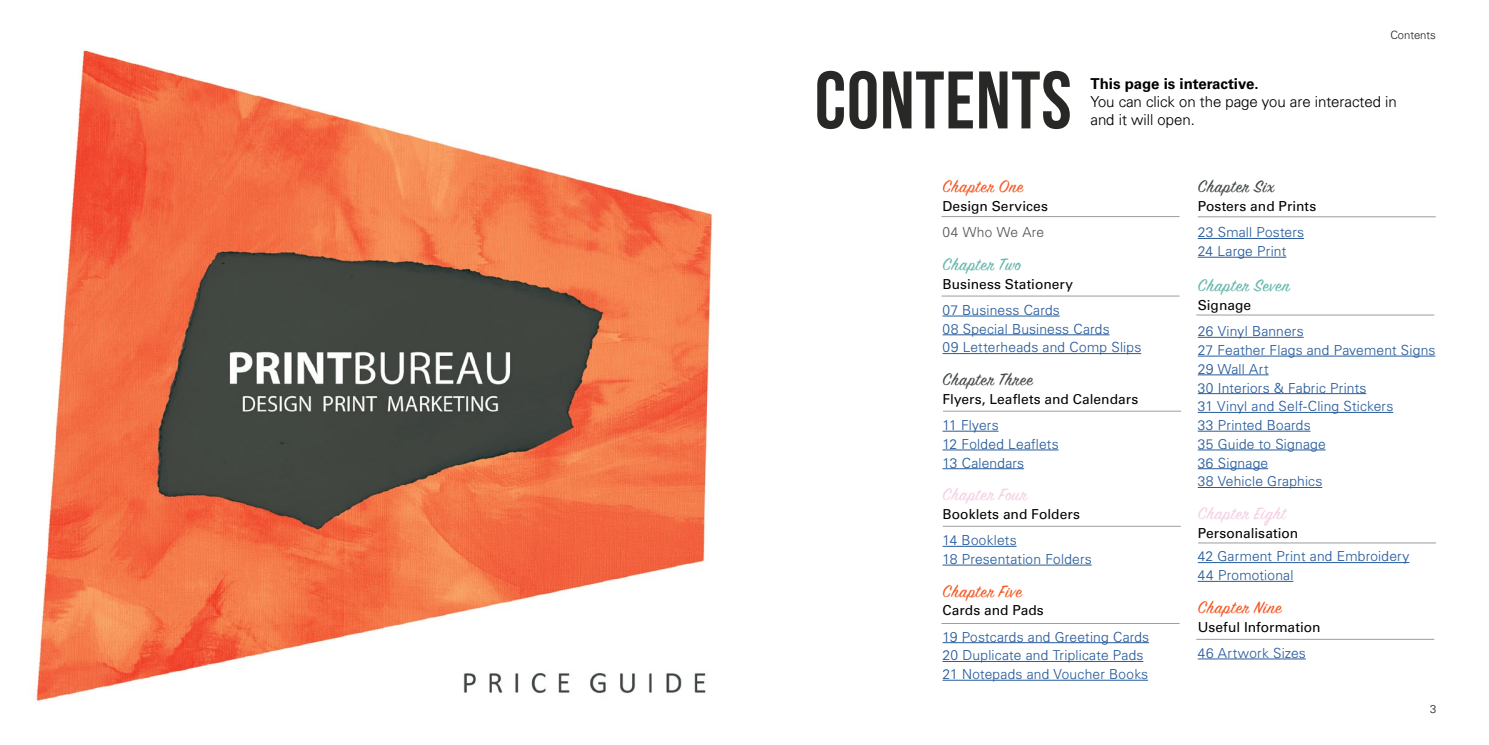
<style>
.page{position:relative;width:1489px;height:745px;background:#fff}
.page>*{position:absolute;margin:0;border:0;box-sizing:border-box;transform-origin:0 0}
.t1{font:81.25px "Bebas Neue";letter-spacing:.01em;color:#282827}
.t2{font:18.75px "Sign Painter House Script";letter-spacing:.035em;color:#f45722}
.t3{font:18.75px "Sign Painter House Script";letter-spacing:.035em;color:#f5d0e4}
.t4{font:18.75px "Sign Painter House Script";letter-spacing:.035em;color:#64b6ab}
.t5{font:18.75px "Sign Painter House Script";letter-spacing:.04em;color:#424843}
.t6{font:300 15px/18px "Univers";color:#000}
.t7{font:700 15px "Univers LT Std";color:#000}
.t8{font:300 13.75px/18.8px "Univers";letter-spacing:.02em;color:#275b9b}
.t9{font:13.75px "Univers LT Std";letter-spacing:.005em;color:#020203}
.t10{font:300 13.75px "Univers";letter-spacing:.025em;color:#575756}
.t11{font:300 11.25px "Univers";color:#282827}
</style>
<div class="page">
<hr style="left:942px;top:315px;width:117px;height:1px;background:#275b9b">
<hr style="left:942px;top:334px;width:167px;height:1px;background:#275b9b">
<hr style="left:942px;top:353px;width:199px;height:1px;background:#275b9b">
<hr style="left:942px;top:430px;width:56px;height:1px;background:#275b9b">
<hr style="left:942px;top:449px;width:116px;height:1px;background:#275b9b">
<hr style="left:942px;top:468px;width:82px;height:1px;background:#275b9b">
<hr style="left:942px;top:545px;width:74px;height:1px;background:#275b9b">
<hr style="left:942px;top:564px;width:149px;height:1px;background:#275b9b">
<hr style="left:942px;top:642px;width:207px;height:1px;background:#275b9b">
<hr style="left:942px;top:660px;width:201px;height:1px;background:#275b9b">
<hr style="left:942px;top:679px;width:205px;height:1px;background:#275b9b">
<hr style="left:1197px;top:238px;width:106px;height:1px;background:#275b9b">
<hr style="left:1197px;top:257px;width:89px;height:1px;background:#275b9b">
<hr style="left:1197px;top:337px;width:106px;height:1px;background:#275b9b">
<hr style="left:1197px;top:355px;width:238px;height:1px;background:#275b9b">
<hr style="left:1197px;top:374px;width:71px;height:1px;background:#275b9b">
<hr style="left:1197px;top:393px;width:169px;height:1px;background:#275b9b">
<hr style="left:1197px;top:412px;width:196px;height:1px;background:#275b9b">
<hr style="left:1197px;top:430px;width:113px;height:1px;background:#275b9b">
<hr style="left:1197px;top:449px;width:128px;height:1px;background:#275b9b">
<hr style="left:1197px;top:468px;width:70px;height:1px;background:#275b9b">
<hr style="left:1197px;top:487px;width:125px;height:1px;background:#275b9b">
<hr style="left:1197px;top:562px;width:212px;height:1px;background:#275b9b">
<hr style="left:1197px;top:580px;width:96px;height:1px;background:#275b9b">
<hr style="left:1197px;top:658px;width:108px;height:1px;background:#275b9b">
<hr style="left:941px;top:295px;width:238px;height:1px;background:#9d9d9c">
<hr style="left:941px;top:216px;width:238px;height:1px;background:#9d9d9c">
<hr style="left:943px;top:410px;width:237px;height:1px;background:#9d9d9c">
<hr style="left:942px;top:525px;width:238px;height:1px;background:#9d9d9c">
<hr style="left:941px;top:623px;width:238px;height:1px;background:#9d9d9c">
<hr style="left:1196px;top:638px;width:238px;height:1px;background:#9d9d9c">
<hr style="left:1197px;top:542px;width:238px;height:1px;background:#9d9d9c">
<hr style="left:1197px;top:216px;width:238px;height:1px;background:#9d9d9c">
<hr style="left:1196px;top:314px;width:238px;height:1px;background:#9d9d9c">
<img style="left:36px;top:50px;width:677px;height:651px">
<p class="t11" style="left:1390px;top:29px;width:47px">Contents</p>
<h1 class="t1" style="left:814px;top:56px;width:258px">CONTENTS</h1>
<p class="t7" style="left:1090px;top:75px;width:170px">This page is interactive.</p>
<p class="t6" style="left:1090px;top:92px;width:307px">You can click on the page you are interacted in and it will open.</p>
<h2 class="t2" style="left:942px;top:175px;width:82px">Chapter One</h2>
<p class="t9" style="left:942px;top:198px;width:107px">Design Services</p>
<p class="t10" style="left:942px;top:224px;width:103px">04 Who We Are</p>
<h2 class="t4" style="left:942px;top:252px;width:80px">Chapter Two</h2>
<p class="t9" style="left:942px;top:275px;width:132px">Business Stationery</p>
<p class="t8" style="left:942px;top:300px;width:200px">07 Business Cards<br>08 Special Business Cards<br>09 Letterheads and Comp Slips</p>
<h2 class="t5" style="left:942px;top:367px;width:92px">Chapter Three</h2>
<p class="t9" style="left:942px;top:390px;width:197px">Flyers, Leaflets and Calendars</p>
<p class="t8" style="left:942px;top:415px;width:117px">11 Flyers<br>12 Folded Leaflets<br>13 Calendars</p>
<h2 class="t3" style="left:942px;top:482px;width:86px">Chapter Four</h2>
<p class="t9" style="left:942px;top:505px;width:139px">Booklets and Folders</p>
<p class="t8" style="left:942px;top:530px;width:151px">14 Booklets<br>18 Presentation Folders</p>
<h2 class="t2" style="left:942px;top:579px;width:81px">Chapter Five</h2>
<p class="t9" style="left:942px;top:602px;width:103px">Cards and Pads</p>
<p class="t8" style="left:942px;top:626px;width:208px">19 Postcards and Greeting Cards<br>20 Duplicate and Triplicate Pads<br>21 Notepads and Voucher Books</p>
<h2 class="t5" style="left:1197px;top:175px;width:78px">Chapter Six</h2>
<p class="t9" style="left:1197px;top:198px;width:120px">Posters and Prints</p>
<p class="t8" style="left:1197px;top:222px;width:108px">23 Small Posters<br>24 Large Print</p>
<h2 class="t4" style="left:1197px;top:274px;width:93px">Chapter Seven</h2>
<p class="t9" style="left:1197px;top:297px;width:55px">Signage</p>
<p class="t8" style="left:1197px;top:321px;width:239px">26 Vinyl Banners<br>27 Feather Flags and Pavement Signs<br>29 Wall Art<br>30 Interiors &amp; Fabric Prints<br>31 Vinyl and Self-Cling Stickers<br>33 Printed Boards<br>35 Guide to Signage<br>36 Signage<br>38 Vehicle Graphics</p>
<h2 class="t3" style="left:1197px;top:501px;width:89px">Chapter Eight</h2>
<p class="t9" style="left:1197px;top:524px;width:102px">Personalisation</p>
<p class="t8" style="left:1197px;top:546px;width:213px">42 Garment Print and Embroidery<br>44 Promotional</p>
<h2 class="t2" style="left:1197px;top:595px;width:85px">Chapter Nine</h2>
<p class="t9" style="left:1197px;top:618px;width:124px">Useful Information</p>
<p class="t8" style="left:1197px;top:642px;width:109px">46 Artwork Sizes</p>
<p class="t11" style="left:1429px;top:701px;width:8px">3</p>
</div>
